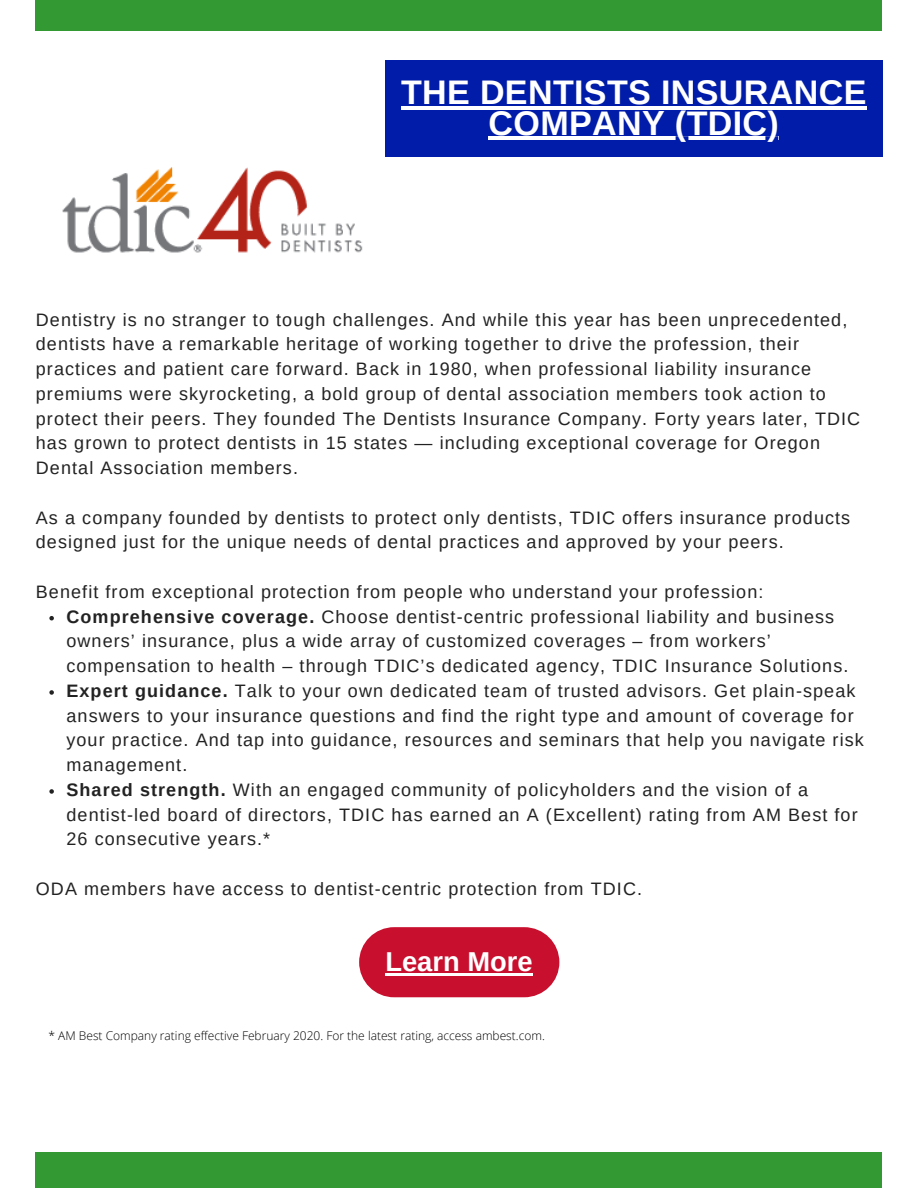
<style>
.page{position:relative;width:918px;height:1188px;background:#fff}
.page>*{position:absolute;margin:0;border:0;box-sizing:border-box;transform-origin:0 0}
.t1{font:700 34.05px/30.3px "Arimo";letter-spacing:.01em;color:#fff;text-align:center}
.t2{font:700 27.3px "Arimo";color:#fff}
.t3{font:18px/24.8px "Arimo";letter-spacing:.06em;color:#222}
.t4{font:300 12px "Open Sans";color:#000}
.s1{font-weight:700}
</style>
<div class="page">
<div style="left:36px;top:1153px;width:846px;height:35px;background:#393"></div>
<div style="left:36px;top:0;width:846px;height:31px;background:#393"></div>
<div style="left:385px;top:61px;width:498px;height:96px;background:#001ca8"></div>
<svg style="left:49px;top:616px;width:5px;height:4px"></svg>
<svg style="left:49px;top:690px;width:5px;height:5px"></svg>
<svg style="left:49px;top:789px;width:5px;height:5px"></svg>
<div style="left:359px;top:927px;width:200px;height:70px;background:#c8102e;border-radius:35px"></div>
<img style="left:62px;top:167px;width:301px;height:86px">
<hr style="left:401px;top:106px;width:466px;height:4px;background:#fff">
<hr style="left:489px;top:137px;width:290px;height:3px;background:#fff">
<hr style="left:385px;top:973px;width:148px;height:2px;background:#fff">
<p class="t1" style="left:401px;top:77px;width:467px">THE DENTISTS INSURANCE<br>COMPANY (TDIC)</p>
<p class="t3" style="left:36px;top:307px;width:826px">Dentistry is no stranger to tough challenges. And while this year has been unprecedented, dentists have a remarkable heritage of working together to drive the profession, their practices and patient care forward. Back in 1980, when professional liability insurance premiums were skyrocketing, a bold group of dental association members took action to protect their peers. They founded The Dentists Insurance Company. Forty years later, TDIC has grown to protect dentists in 15 states — including exceptional coverage for Oregon Dental Association members.</p>
<p class="t3" style="left:36px;top:505px;width:816px">As a company founded by dentists to protect only dentists, TDIC offers insurance products designed just for the unique needs of dental practices and approved by your peers.</p>
<p class="t3" style="left:36px;top:579px;width:729px">Benefit from exceptional protection from people who understand your profession:</p>
<p class="t3" style="left:66px;top:604px;width:783px"><span class="s1">Comprehensive coverage.</span> Choose dentist-centric professional liability and business owners’ insurance, plus a wide array of customized coverages – from workers’ compensation to health – through TDIC’s dedicated agency, TDIC Insurance Solutions.</p>
<p class="t3" style="left:66px;top:678px;width:799px"><span class="s1">Expert guidance.</span> Talk to your own dedicated team of trusted advisors. Get plain-speak answers to your insurance questions and find the right type and amount of coverage for your practice. And tap into guidance, resources and seminars that help you navigate risk management.</p>
<p class="t3" style="left:66px;top:777px;width:793px"><span class="s1">Shared strength.</span> With an engaged community of policyholders and the vision of a dentist-led board of directors, TDIC has earned an A (Excellent) rating from AM Best for<br>26 consecutive years.*</p>
<p class="t3" style="left:36px;top:876px;width:608px">ODA members have access to dentist-centric protection from TDIC.</p>
<p class="t2" style="left:385px;top:946px;width:149px">Learn More</p>
<p class="t4" style="left:49px;top:1027px;width:498px">* AM Best Company rating effective February 2020. For the latest rating, access ambest.com.</p>
</div>
